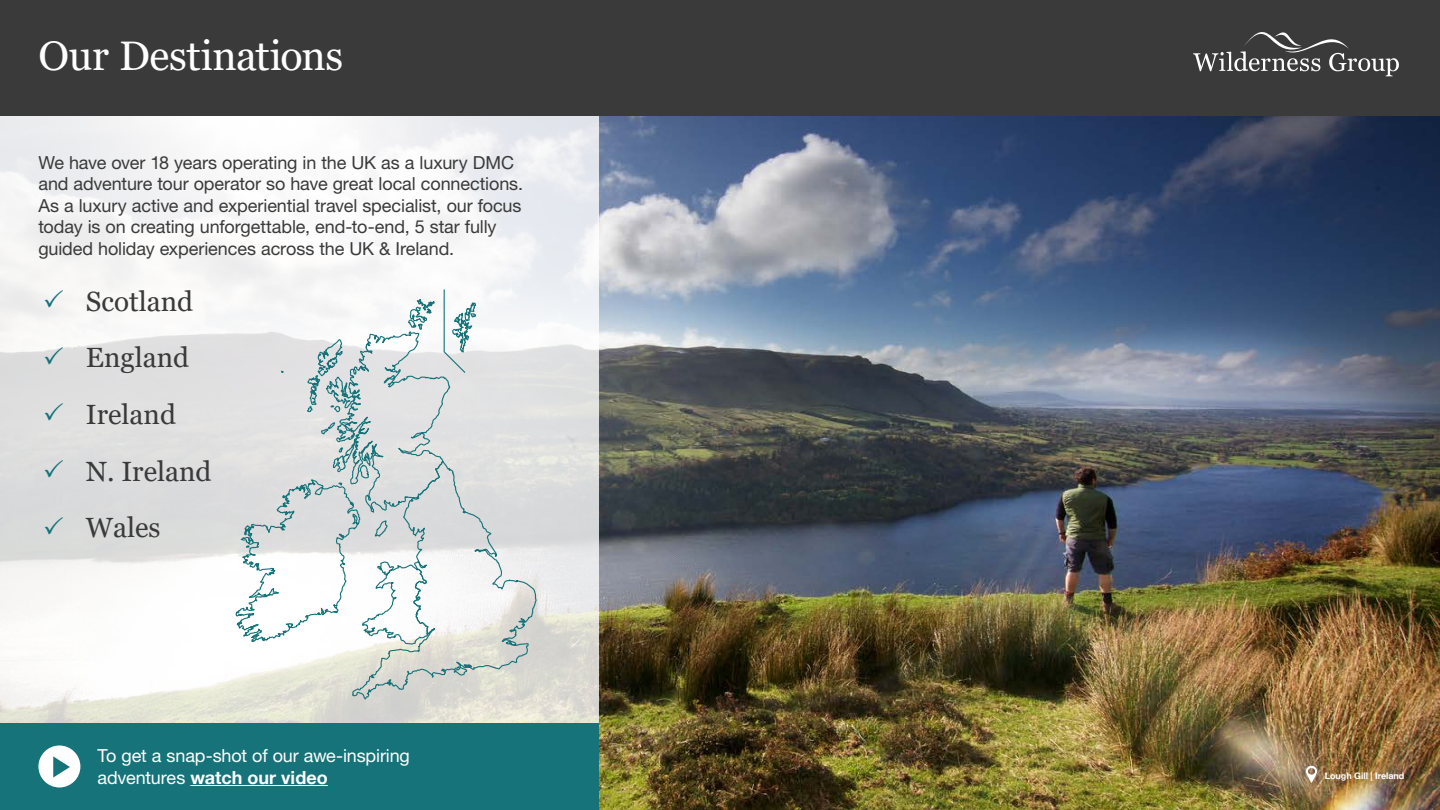
<style>
.page{position:relative;width:1440px;height:810px;background:#fff}
.page>*{position:absolute;margin:0;border:0;box-sizing:border-box;transform-origin:0 0}
.t1{font:41.25px "Georgia";letter-spacing:-.01em;color:#fff}
.t2{font:27.83px/56.7px "Georgia";color:#3a3a3a}
.t3{font:18px/21.6px "Helvetica Neue";letter-spacing:-.005em;color:#3a3a3a}
.t4{font:18px/21.6px "Helvetica Neue";letter-spacing:-.01em;color:#fff}
.t5{font:700 9px "Helvetica Neue";color:#fff}
.s1{font-weight:700}
</style>
<div class="page">
<img style="left:598px;top:116px;width:842px;height:694px">
<svg style="left:0;top:116px;width:598px;height:607px"></svg>
<div style="left:0;top:723px;width:598px;height:87px;background:#157379"></div>
<hr style="left:190px;top:785px;width:138px;height:1px;background:#fff">
<div style="left:0;top:0;width:1440px;height:116px;background:#3a3a3a"></div>
<svg style="left:1193px;top:32px;width:206px;height:44px"></svg>
<svg style="left:1306px;top:766px;width:11px;height:17px"></svg>
<svg style="left:38px;top:746px;width:42px;height:42px"></svg>
<svg style="left:235px;top:460px;width:302px;height:240px"></svg>
<svg style="left:280px;top:297px;width:197px;height:257px"></svg>
<svg style="left:443px;top:288px;width:24px;height:86px"></svg>
<svg style="left:45px;top:289px;width:18px;height:18px"></svg>
<svg style="left:45px;top:346px;width:18px;height:18px"></svg>
<svg style="left:45px;top:403px;width:18px;height:18px"></svg>
<svg style="left:45px;top:459px;width:18px;height:18px"></svg>
<svg style="left:45px;top:516px;width:18px;height:18px"></svg>
<h1 class="t1" style="left:38px;top:30px;width:306px">Our Destinations</h1>
<p class="t3" style="left:38px;top:151px;width:486px">We have over 18 years operating in the UK as a luxury DMC and adventure tour operator so have great local connections.<br>As a luxury active and experiential travel specialist, our focus today is on creating unforgettable, end-to-end, 5 star fully guided holiday experiences across the UK &amp; Ireland.</p>
<h2 class="t2" style="left:86px;top:273px;width:127px">Scotland<br>England<br>Ireland<br>N. Ireland<br>Wales</h2>
<p class="t4" style="left:98px;top:745px;width:314px">To get a snap-shot of our awe-inspiring adventures <span class="s1">watch our video</span></p>
<p class="t5" style="left:1325px;top:770px;width:81px">Lough Gill | Ireland</p>
</div>
